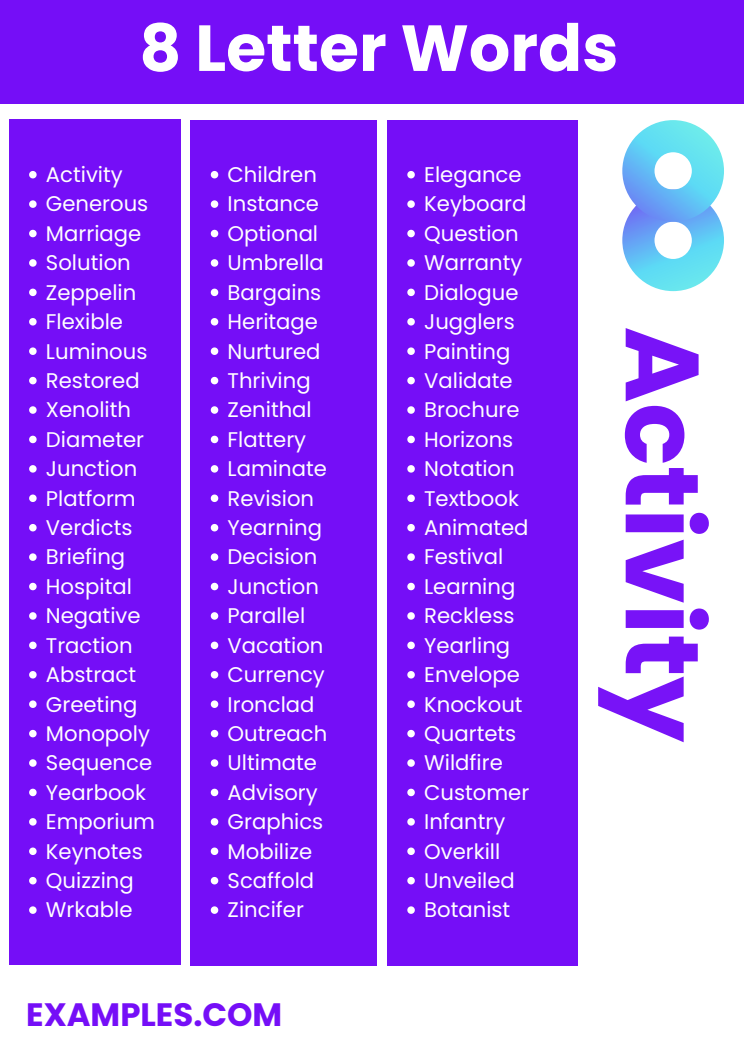
<style>
.page{position:relative;width:744px;height:1053px;background:#fff}
.page>*{position:absolute;margin:0;border:0;box-sizing:border-box;transform-origin:0 0}
.t1{font:700 103.88px "Poppins";color:#750ef7}
.t2{font:700 64.96px "Poppins";color:#fff}
.t3{font:700 32.36px "Poppins";color:#750ef7}
.t4{font:21.2px/29.4px "Poppins";color:#fff}
</style>
<div class="page">
<div style="left:0;top:0;width:744px;height:103px;background:#750ef7"></div>
<div style="left:9px;top:120px;width:171px;height:845px;background:#750ef7"></div>
<svg style="left:29px;top:171px;width:8px;height:7px"></svg>
<svg style="left:29px;top:200px;width:8px;height:8px"></svg>
<svg style="left:29px;top:230px;width:8px;height:7px"></svg>
<svg style="left:29px;top:259px;width:8px;height:8px"></svg>
<svg style="left:29px;top:288px;width:8px;height:8px"></svg>
<svg style="left:29px;top:318px;width:8px;height:7px"></svg>
<svg style="left:29px;top:347px;width:8px;height:8px"></svg>
<svg style="left:29px;top:377px;width:8px;height:7px"></svg>
<svg style="left:29px;top:406px;width:8px;height:8px"></svg>
<svg style="left:29px;top:435px;width:8px;height:8px"></svg>
<svg style="left:29px;top:465px;width:8px;height:7px"></svg>
<svg style="left:29px;top:494px;width:8px;height:8px"></svg>
<svg style="left:29px;top:524px;width:8px;height:7px"></svg>
<svg style="left:29px;top:553px;width:8px;height:8px"></svg>
<svg style="left:29px;top:582px;width:8px;height:8px"></svg>
<svg style="left:29px;top:612px;width:8px;height:7px"></svg>
<svg style="left:29px;top:641px;width:8px;height:8px"></svg>
<svg style="left:29px;top:671px;width:8px;height:7px"></svg>
<svg style="left:29px;top:700px;width:8px;height:8px"></svg>
<svg style="left:29px;top:729px;width:8px;height:8px"></svg>
<svg style="left:29px;top:759px;width:8px;height:7px"></svg>
<svg style="left:29px;top:788px;width:8px;height:8px"></svg>
<svg style="left:29px;top:818px;width:8px;height:7px"></svg>
<svg style="left:29px;top:847px;width:8px;height:8px"></svg>
<svg style="left:29px;top:877px;width:8px;height:7px"></svg>
<svg style="left:29px;top:906px;width:8px;height:7px"></svg>
<div style="left:190px;top:120px;width:187px;height:845px;background:#750ef7"></div>
<svg style="left:211px;top:171px;width:7px;height:7px"></svg>
<svg style="left:211px;top:200px;width:7px;height:8px"></svg>
<svg style="left:211px;top:230px;width:7px;height:7px"></svg>
<svg style="left:211px;top:259px;width:7px;height:8px"></svg>
<svg style="left:211px;top:288px;width:7px;height:8px"></svg>
<svg style="left:211px;top:318px;width:7px;height:7px"></svg>
<svg style="left:211px;top:347px;width:7px;height:8px"></svg>
<svg style="left:211px;top:377px;width:7px;height:7px"></svg>
<svg style="left:211px;top:406px;width:7px;height:8px"></svg>
<svg style="left:211px;top:435px;width:7px;height:8px"></svg>
<svg style="left:211px;top:465px;width:7px;height:7px"></svg>
<svg style="left:211px;top:494px;width:7px;height:8px"></svg>
<svg style="left:211px;top:524px;width:7px;height:7px"></svg>
<svg style="left:211px;top:553px;width:7px;height:8px"></svg>
<svg style="left:211px;top:582px;width:7px;height:8px"></svg>
<svg style="left:211px;top:612px;width:7px;height:7px"></svg>
<svg style="left:211px;top:641px;width:7px;height:8px"></svg>
<svg style="left:211px;top:671px;width:7px;height:7px"></svg>
<svg style="left:211px;top:700px;width:7px;height:8px"></svg>
<svg style="left:211px;top:729px;width:7px;height:8px"></svg>
<svg style="left:211px;top:759px;width:7px;height:7px"></svg>
<svg style="left:211px;top:788px;width:7px;height:8px"></svg>
<svg style="left:211px;top:818px;width:7px;height:7px"></svg>
<svg style="left:211px;top:847px;width:7px;height:8px"></svg>
<svg style="left:211px;top:877px;width:7px;height:7px"></svg>
<svg style="left:211px;top:906px;width:7px;height:7px"></svg>
<div style="left:387px;top:120px;width:190px;height:845px;background:#750ef7"></div>
<svg style="left:407px;top:171px;width:8px;height:7px"></svg>
<svg style="left:407px;top:200px;width:8px;height:8px"></svg>
<svg style="left:407px;top:230px;width:8px;height:7px"></svg>
<svg style="left:407px;top:259px;width:8px;height:8px"></svg>
<svg style="left:407px;top:288px;width:8px;height:8px"></svg>
<svg style="left:407px;top:318px;width:8px;height:7px"></svg>
<svg style="left:407px;top:347px;width:8px;height:8px"></svg>
<svg style="left:407px;top:377px;width:8px;height:7px"></svg>
<svg style="left:407px;top:406px;width:8px;height:8px"></svg>
<svg style="left:407px;top:435px;width:8px;height:8px"></svg>
<svg style="left:407px;top:465px;width:8px;height:7px"></svg>
<svg style="left:407px;top:494px;width:8px;height:8px"></svg>
<svg style="left:407px;top:524px;width:8px;height:7px"></svg>
<svg style="left:407px;top:553px;width:8px;height:8px"></svg>
<svg style="left:407px;top:582px;width:8px;height:8px"></svg>
<svg style="left:407px;top:612px;width:8px;height:7px"></svg>
<svg style="left:407px;top:641px;width:8px;height:8px"></svg>
<svg style="left:407px;top:671px;width:8px;height:7px"></svg>
<svg style="left:407px;top:700px;width:8px;height:8px"></svg>
<svg style="left:407px;top:729px;width:8px;height:8px"></svg>
<svg style="left:407px;top:759px;width:8px;height:7px"></svg>
<svg style="left:407px;top:788px;width:8px;height:8px"></svg>
<svg style="left:407px;top:818px;width:8px;height:7px"></svg>
<svg style="left:407px;top:847px;width:8px;height:8px"></svg>
<svg style="left:407px;top:877px;width:8px;height:7px"></svg>
<svg style="left:407px;top:906px;width:8px;height:7px"></svg>
<svg style="left:622px;top:120px;width:102px;height:171px"></svg>
<h2 class="t2" style="left:139px;top:3px;width:481px">8 Letter Words</h2>
<p class="t4" style="left:46px;top:160px;width:111px">Activity<br>Generous<br>Marriage<br>Solution<br>Zeppelin<br>Flexible<br>Luminous<br>Restored<br>Xenolith<br>Diameter<br>Junction<br>Platform<br>Verdicts<br>Briefing<br>Hospital<br>Negative<br>Traction<br>Abstract<br>Greeting<br>Monopoly<br>Sequence<br>Yearbook<br>Emporium<br>Keynotes<br>Quizzing<br>Wrkable</p>
<p class="t4" style="left:228px;top:160px;width:101px">Children<br>Instance<br>Optional<br>Umbrella<br>Bargains<br>Heritage<br>Nurtured<br>Thriving<br>Zenithal<br>Flattery<br>Laminate<br>Revision<br>Yearning<br>Decision<br>Junction<br>Parallel<br>Vacation<br>Currency<br>Ironclad<br>Outreach<br>Ultimate<br>Advisory<br>Graphics<br>Mobilize<br>Scaffold<br>Zincifer</p>
<p class="t4" style="left:424px;top:160px;width:107px">Elegance<br>Keyboard<br>Question<br>Warranty<br>Dialogue<br>Jugglers<br>Painting<br>Validate<br>Brochure<br>Horizons<br>Notation<br>Textbook<br>Animated<br>Festival<br>Learning<br>Reckless<br>Yearling<br>Envelope<br>Knockout<br>Quartets<br>Wildfire<br>Customer<br>Infantry<br>Overkill<br>Unveiled<br>Botanist</p>
<p class="t3" style="left:26px;top:991px;width:258px">EXAMPLES.COM</p>
<h1 class="t1" style="left:735px;top:326px;width:417px;rotate:90deg">Activity</h1>
</div>
